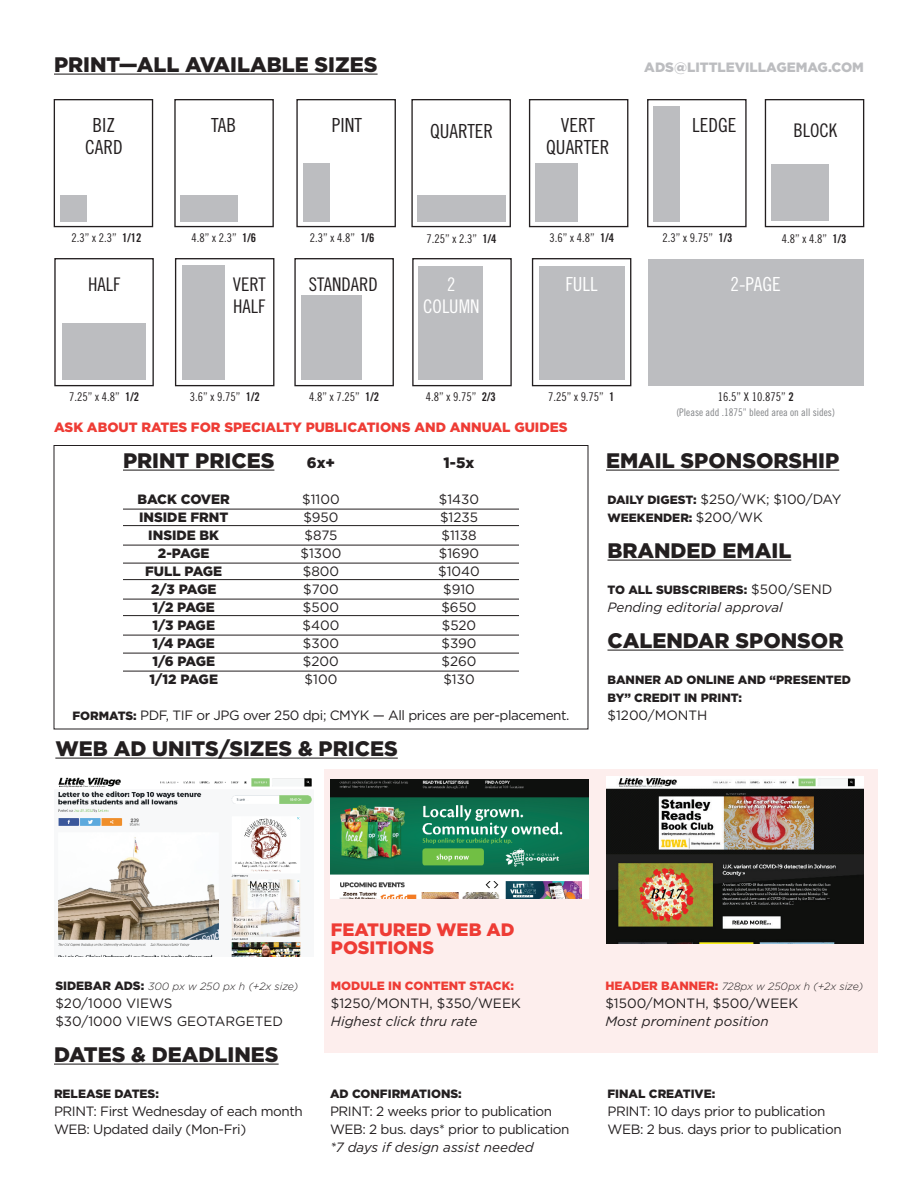
<style>
.page{position:relative;width:918px;height:1188px;background:#fff}
.page>*{position:absolute;margin:0;border:0;box-sizing:border-box;transform-origin:0 0}
.t1{font:900 21px "Gotham";color:#231f20}
.t2{font:19.35px/22.6px "Trade Gothic LT Std Cn 18";color:#231f20;text-align:center}
.t3{font:19.35px "Trade Gothic LT Std Cn 18";color:#fff}
.t4{font:18.75px/21.9px "Trade Gothic LT Std Cn 18";color:#231f20}
.t5{font:18.75px/21.9px "Trade Gothic LT Std Cn 18";color:#fff;text-align:center}
.t6{font:900 18px/18px "Gotham";color:#ee3c35}
.t7{font:900 15px "Gotham";color:#231f20}
.t8{font:13.5px/18px "Gotham";letter-spacing:-.03em;color:#231f20}
.t9{font:13.5px/18px "Gotham";color:#231f20;text-align:center}
.t10{font:italic 13.5px "Gotham";color:#231f20}
.t11{font:900 13.5px/18px "Gotham";color:#231f20;text-align:center}
.t12{font:900 13.5px "Gotham";color:#ee3c35}
.t13{font:900 13.5px "Gotham";color:#bcbdc0}
.t14{font:12px "Trade Gothic LT Std Cn 18";color:#231f20}
.t15{font:900 12px/18px "Gotham";color:#231f20}
.t16{font:900 12px "Gotham";color:#ee3c35}
.t17{font:italic 300 10.5px "Gotham";color:#231f20}
.t18{font:10.5px "Trade Gothic LT Std Cn 18";color:#808285}
.s1{font-family:"Trade Gothic LT Std Bd Cn 20"}
.s2{font-weight:900;font-size:12px}
.s3{font-weight:400;font-size:13.5px}
.s4{font-weight:900;font-style:normal;font-size:12px}
.s5{font-weight:900;font-style:normal;font-size:12px;color:#ee3c35}
</style>
<div class="page">
<div style="left:324px;top:770px;width:554px;height:283px;background:#fdeeed"></div>
<img style="left:330px;top:780px;width:258px;height:119px">
<div style="left:772px;top:164px;width:57px;height:57px;background:#bcbdc0"></div>
<div style="left:765px;top:99px;width:99px;height:128px;border:1px solid #231f20"></div>
<div style="left:174px;top:99px;width:100px;height:128px;border:1px solid #231f20"></div>
<div style="left:180px;top:195px;width:58px;height:27px;background:#bcbdc0"></div>
<div style="left:296px;top:99px;width:100px;height:128px;border:1px solid #231f20"></div>
<div style="left:303px;top:164px;width:26px;height:58px;background:#bcbdc0"></div>
<div style="left:411px;top:99px;width:100px;height:128px;border:1px solid #231f20"></div>
<div style="left:417px;top:195px;width:88px;height:27px;background:#bcbdc0"></div>
<div style="left:647px;top:99px;width:100px;height:128px;border:1px solid #231f20"></div>
<div style="left:653px;top:106px;width:27px;height:116px;background:#bcbdc0"></div>
<div style="left:182px;top:265px;width:43px;height:115px;background:#bcbdc0"></div>
<div style="left:175px;top:258px;width:99px;height:128px;border:1px solid #231f20"></div>
<div style="left:539px;top:266px;width:86px;height:114px;background:#bcbdc0"></div>
<div style="left:532px;top:258px;width:99px;height:128px;border:1px solid #231f20"></div>
<div style="left:419px;top:266px;width:64px;height:114px;background:#bcbdc0"></div>
<div style="left:412px;top:258px;width:100px;height:128px;border:1px solid #231f20"></div>
<div style="left:301px;top:295px;width:61px;height:85px;background:#bcbdc0"></div>
<div style="left:294px;top:258px;width:100px;height:128px;border:1px solid #231f20"></div>
<div style="left:62px;top:323px;width:84px;height:57px;background:#bcbdc0"></div>
<div style="left:54px;top:258px;width:100px;height:128px;border:1px solid #231f20"></div>
<div style="left:54px;top:99px;width:99px;height:128px;border:1px solid #231f20"></div>
<div style="left:60px;top:195px;width:26px;height:27px;background:#bcbdc0"></div>
<div style="left:529px;top:99px;width:99px;height:128px;border:1px solid #231f20"></div>
<div style="left:535px;top:163px;width:42px;height:59px;background:#bcbdc0"></div>
<div style="left:648px;top:259px;width:216px;height:127px;background:#bcbdc0"></div>
<hr style="left:54px;top:74px;width:324px;height:1px;background:#231f20">
<hr style="left:123px;top:509px;width:396px;height:1px;background:#231f20">
<hr style="left:123px;top:525px;width:396px;height:1px;background:#231f20">
<hr style="left:123px;top:545px;width:396px;height:1px;background:#231f20">
<hr style="left:123px;top:563px;width:396px;height:1px;background:#231f20">
<hr style="left:123px;top:579px;width:396px;height:1px;background:#231f20">
<hr style="left:123px;top:599px;width:396px;height:1px;background:#231f20">
<hr style="left:123px;top:615px;width:396px;height:1px;background:#231f20">
<hr style="left:123px;top:635px;width:396px;height:1px;background:#231f20">
<hr style="left:123px;top:653px;width:396px;height:1px;background:#231f20">
<hr style="left:123px;top:671px;width:396px;height:1px;background:#231f20">
<hr style="left:123px;top:470px;width:151px;height:1px;background:#231f20">
<hr style="left:55px;top:758px;width:343px;height:1px;background:#231f20">
<img style="left:58px;top:777px;width:254px;height:179px">
<hr style="left:54px;top:1064px;width:225px;height:1px;background:#231f20">
<img style="left:606px;top:776px;width:258px;height:168px">
<hr style="left:608px;top:560px;width:183px;height:1px;background:#231f20">
<hr style="left:608px;top:650px;width:236px;height:1px;background:#231f20">
<hr style="left:606px;top:470px;width:233px;height:1px;background:#231f20">
<div style="left:54px;top:445px;width:534px;height:284px;border:1px solid #231f20"></div>
<h1 class="t1" style="left:54px;top:50px;width:325px">PRINT—ALL AVAILABLE SIZES</h1>
<p class="t13" style="left:644px;top:58px;width:221px">ADS@LITTLEVILLAGEMAG.COM</p>
<h2 class="t2" style="left:85px;top:113px;width:39px">BIZ<br>CARD</h2>
<h2 class="t2" style="left:211px;top:113px;width:27px">TAB</h2>
<h2 class="t2" style="left:332px;top:113px;width:32px">PINT</h2>
<h2 class="t2" style="left:430px;top:119px;width:65px">QUARTER</h2>
<h2 class="t2" style="left:546px;top:113px;width:65px">VERT<br>QUARTER</h2>
<h2 class="t2" style="left:692px;top:113px;width:46px">LEDGE</h2>
<h3 class="t4" style="left:793px;top:119px;width:45px">BLOCK</h3>
<p class="t14" style="left:310px;top:230px;width:66px">2.3” x 4.8” <span class="s1">1/6</span></p>
<p class="t14" style="left:192px;top:231px;width:66px">4.8” x 2.3” <span class="s1">1/6</span></p>
<p class="t14" style="left:72px;top:231px;width:71px">2.3” x 2.3” <span class="s1">1/12</span></p>
<p class="t14" style="left:550px;top:231px;width:66px">3.6” x 4.8” <span class="s1">1/4</span></p>
<p class="t14" style="left:426px;top:232px;width:71px">7.25” x 2.3” <span class="s1">1/4</span></p>
<p class="t14" style="left:662px;top:231px;width:71px">2.3” x 9.75” <span class="s1">1/3</span></p>
<p class="t14" style="left:782px;top:231px;width:66px">4.8” x 4.8” <span class="s1">1/3</span></p>
<h3 class="t4" style="left:88px;top:273px;width:34px">HALF</h3>
<h3 class="t4" style="left:233px;top:273px;width:35px">VERT<br>HALF</h3>
<h3 class="t4" style="left:309px;top:273px;width:71px">STANDARD</h3>
<h3 class="t5" style="left:423px;top:273px;width:58px">2<br>COLUMN</h3>
<h2 class="t3" style="left:565px;top:273px;width:34px">FULL</h2>
<h2 class="t3" style="left:731px;top:272px;width:52px">2-PAGE</h2>
<p class="t14" style="left:69px;top:390px;width:71px">7.25” x 4.8” <span class="s1">1/2</span></p>
<p class="t14" style="left:190px;top:390px;width:71px">3.6” x 9.75” <span class="s1">1/2</span></p>
<p class="t14" style="left:309px;top:390px;width:71px">4.8” x 7.25” <span class="s1">1/2</span></p>
<p class="t14" style="left:426px;top:389px;width:71px">4.8” x 9.75” <span class="s1">2/3</span></p>
<p class="t14" style="left:548px;top:389px;width:68px">7.25” x 9.75” <span class="s1">1</span></p>
<p class="t14" style="left:718px;top:390px;width:77px">16.5” X 10.875” <span class="s1">2</span></p>
<p class="t18" style="left:676px;top:406px;width:160px">(Please add .1875” bleed area on all sides)</p>
<p class="t12" style="left:54px;top:418px;width:515px">ASK ABOUT RATES FOR SPECIALTY PUBLICATIONS AND ANNUAL GUIDES</p>
<h1 class="t1" style="left:123px;top:446px;width:153px">PRINT PRICES</h1>
<p class="t11" style="left:138px;top:490px;width:94px">BACK COVER<br>INSIDE FRNT<br>INSIDE BK<br>2-PAGE<br>FULL PAGE<br>2/3 PAGE<br>1/2 PAGE<br>1/3 PAGE<br>1/4 PAGE<br>1/6 PAGE<br>1/12 PAGE</p>
<p class="t7" style="left:307px;top:452px;width:30px">6x+</p>
<p class="t9" style="left:300px;top:490px;width:42px">$1100 $950 $875 $1300 $800 $700 $500 $400 $300 $200 $100</p>
<p class="t7" style="left:444px;top:452px;width:32px">1-5x</p>
<p class="t9" style="left:438px;top:490px;width:43px">$1430 $1235 $1138 $1690 $1040 $910 $650 $520 $390 $260 $130</p>
<p class="t8" style="left:72px;top:706px;width:499px"><span class="s2">FORMATS:</span> PDF, TIF or JPG over 250 dpi; CMYK — All prices are per-placement.</p>
<h1 class="t1" style="left:55px;top:734px;width:344px">WEB AD UNITS/SIZES &amp; PRICES</h1>
<h1 class="t1" style="left:606px;top:446px;width:235px">EMAIL SPONSORSHIP</h1>
<p class="t9" style="left:608px;top:490px;width:235px"><span class="s2">DAILY DIGEST:</span> $250/WK; $100/DAY</p>
<p class="t15" style="left:608px;top:509px;width:157px">WEEKENDER: <span class="s3">$200/WK</span></p>
<h1 class="t1" style="left:608px;top:536px;width:185px">BRANDED EMAIL</h1>
<p class="t15" style="left:608px;top:581px;width:226px">TO ALL SUBSCRIBERS: <span class="s3">$500/SEND</span></p>
<p class="t10" style="left:607px;top:599px;width:177px">Pending editorial approval</p>
<h1 class="t1" style="left:608px;top:626px;width:238px">CALENDAR SPONSOR</h1>
<p class="t15" style="left:608px;top:671px;width:245px">BANNER AD ONLINE AND “PRESENTED<br>BY” CREDIT IN PRINT:</p>
<p class="t9" style="left:607px;top:706px;width:102px">$1200/MONTH</p>
<p class="t17" style="left:55px;top:980px;width:244px"><span class="s4">SIDEBAR ADS:</span> 300 px w 250 px h (+2x size)</p>
<p class="t9" style="left:55px;top:994px;width:229px;text-align:left">$20/1000 VIEWS<br>$30/1000 VIEWS GEOTARGETED</p>
<h1 class="t1" style="left:54px;top:1040px;width:226px">DATES &amp; DEADLINES</h1>
<p class="t15" style="left:54px;top:1085px;width:106px">RELEASE DATES:</p>
<p class="t8" style="left:54px;top:1102px;width:250px">PRINT: First Wednesday of each month<br>WEB: Updated daily (Mon-Fri)</p>
<h3 class="t6" style="left:331px;top:920px;width:185px">FEATURED WEB AD<br>POSITIONS</h3>
<p class="t16" style="left:331px;top:977px;width:185px">MODULE IN CONTENT STACK:</p>
<p class="t9" style="left:331px;top:994px;width:191px">$1250/MONTH, $350/WEEK</p>
<p class="t10" style="left:331px;top:1013px;width:148px">Highest click thru rate</p>
<p class="t15" style="left:330px;top:1085px;width:133px">AD CONFIRMATIONS:</p>
<p class="t8" style="left:330px;top:1102px;width:241px">PRINT: 2 weeks prior to publication<br>WEB: 2 bus. days* prior to publication</p>
<p class="t10" style="left:330px;top:1139px;width:205px">*7 days if design assist needed</p>
<p class="t17" style="left:605px;top:980px;width:259px"><span class="s5">HEADER BANNER:</span> 728px w 250px h (+2x size)</p>
<p class="t9" style="left:605px;top:994px;width:194px">$1500/MONTH, $500/WEEK</p>
<p class="t10" style="left:605px;top:1013px;width:165px">Most prominent position</p>
<p class="t15" style="left:608px;top:1085px;width:109px">FINAL CREATIVE:</p>
<p class="t8" style="left:608px;top:1102px;width:236px">PRINT: 10 days prior to publication<br>WEB: 2 bus. days prior to publication</p>
</div>
